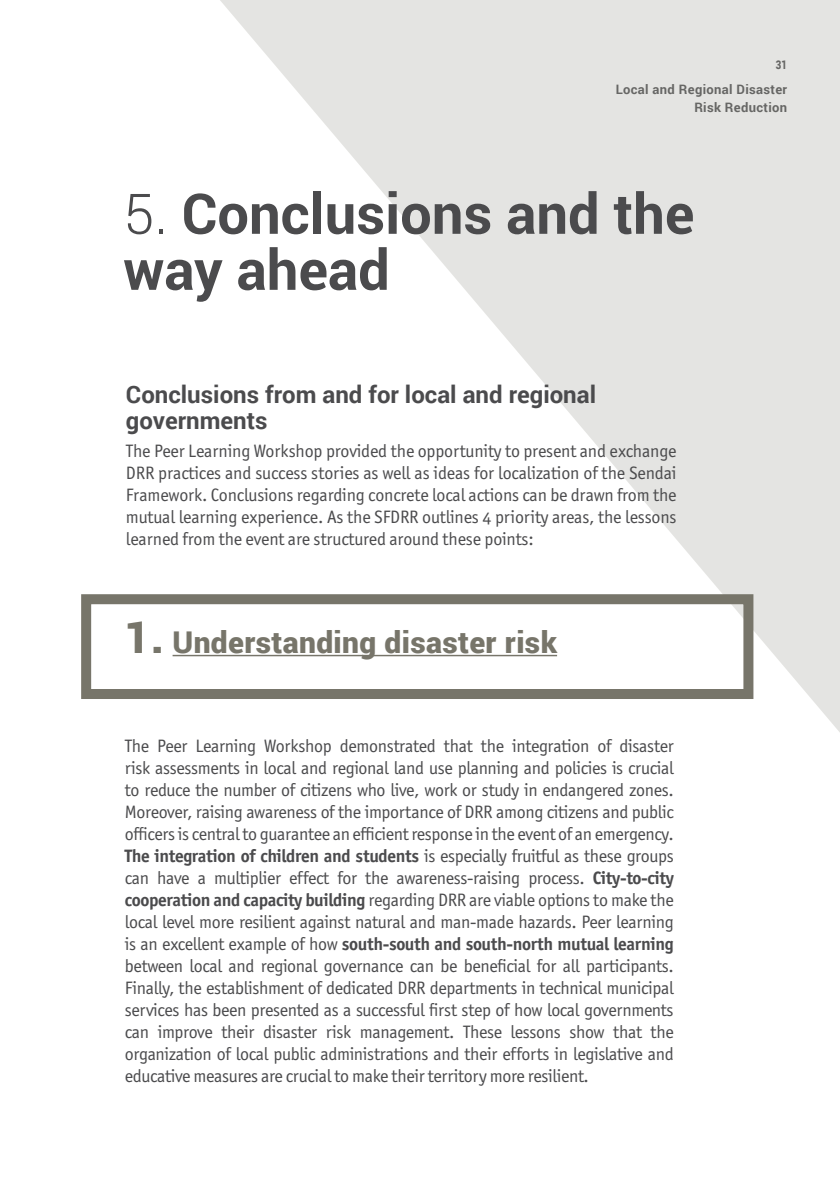
<style>
.page{position:relative;width:840px;height:1191px;background:#fff}
.page>*{position:absolute;margin:0;border:0;box-sizing:border-box;transform-origin:0 0}
.t1{font:700 56px/56px "Roboto";color:#4b4b4d}
.t2{font:900 30px "Roboto";letter-spacing:.01em;color:#77756a}
.t3{font:700 24px/26px "Roboto";color:#4b4b4d}
.t4{font:18px/22px "Officina San ITC Book OS";letter-spacing:-.02em;color:#4b4b4d;text-align:justify}
.t5{font:700 18px "Officina San ITC";letter-spacing:-.02em;color:#4b4b4d}
.t6{font:700 13px/18px "Roboto";letter-spacing:.025em;color:#4b4b4d;text-align:right}
.t7{font:900 12px "Roboto";color:#4b4b4d;scale:.8 1}
.s1{font-weight:300}
.s2{font-size:44px}
.s3{font-family:"Officina San ITC Book OS";font-weight:400}
.s4{font-family:"Officina San ITC";font-weight:700}
.s5{font-weight:400}
</style>
<div class="page">
<svg style="left:204px;top:0;width:635px;height:731px;fill:#e4e4e2"></svg>
<div style="left:81px;top:594px;width:672px;height:105px;border:10px solid #77756a"></div>
<hr style="left:172px;top:655px;width:384px;height:1px;background:#77756a">
<p class="t7" style="left:775px;top:57px;width:16px">31</p>
<p class="t6" style="left:615px;top:80px;width:173px">Local and Regional Disaster<br>Risk Reduction</p>
<h1 class="t1" style="left:123px;top:184px;width:572px"><span class="s1">5.</span> Conclusions and the way ahead</h1>
<h3 class="t3" style="left:126px;top:381px;width:471px">Conclusions from and for local and regional governments</h3>
<p class="t4" style="left:126px;top:440px;width:551px">The Peer Learning Workshop provided the opportunity to present and exchange DRR practices and success stories as well as ideas for localization of the Sendai Framework. Conclusions regarding concrete local actions can be drawn from the mutual learning experience. As the SFDRR outlines 4 priority areas, the lessons learned from the event are structured around these points:</p>
<h2 class="t2" style="left:125px;top:621px;width:433px"><span class="s2">1.</span> Understanding disaster risk</h2>
<p class="t4" style="left:125px;top:735px;width:550px">The Peer Learning Workshop demonstrated that the integration of disaster risk assessments in local and regional land use planning and policies is crucial to reduce the number of citizens who live, work or study in endangered zones.<br>Moreover, raising awareness of the importance of DRR among citizens and public officers is central to guarantee an efficient response in the event of an emergency.</p>
<p class="t5" style="left:125px;top:845px;width:550px">The integration of children and students <span class="s3">is especially fruitful as these groups</span></p>
<p class="t4" style="left:125px;top:867px;width:550px">can have a multiplier effect for the awareness-raising process. <span class="s4">City-to-city</span></p>
<p class="t5" style="left:125px;top:889px;width:550px">cooperation and capacity building <span class="s5">regarding DRR</span> <span class="s3">are viable options to make the</span></p>
<p class="t4" style="left:125px;top:911px;width:550px">local level more resilient against natural and man-made hazards. Peer learning</p>
<p class="t5" style="left:125px;top:933px;width:550px"><span class="s3">is an excellent example of how</span> south-south and south-north mutual learning</p>
<p class="t4" style="left:125px;top:955px;width:550px">between local and regional governance can be beneficial for all participants.<br>Finally, the establishment of dedicated DRR departments in technical municipal services has been presented as a successful first step of how local governments can improve their disaster risk management. These lessons show that the organization of local public administrations and their efforts in legislative and educative measures are crucial to make their territory more resilient.</p>
</div>
